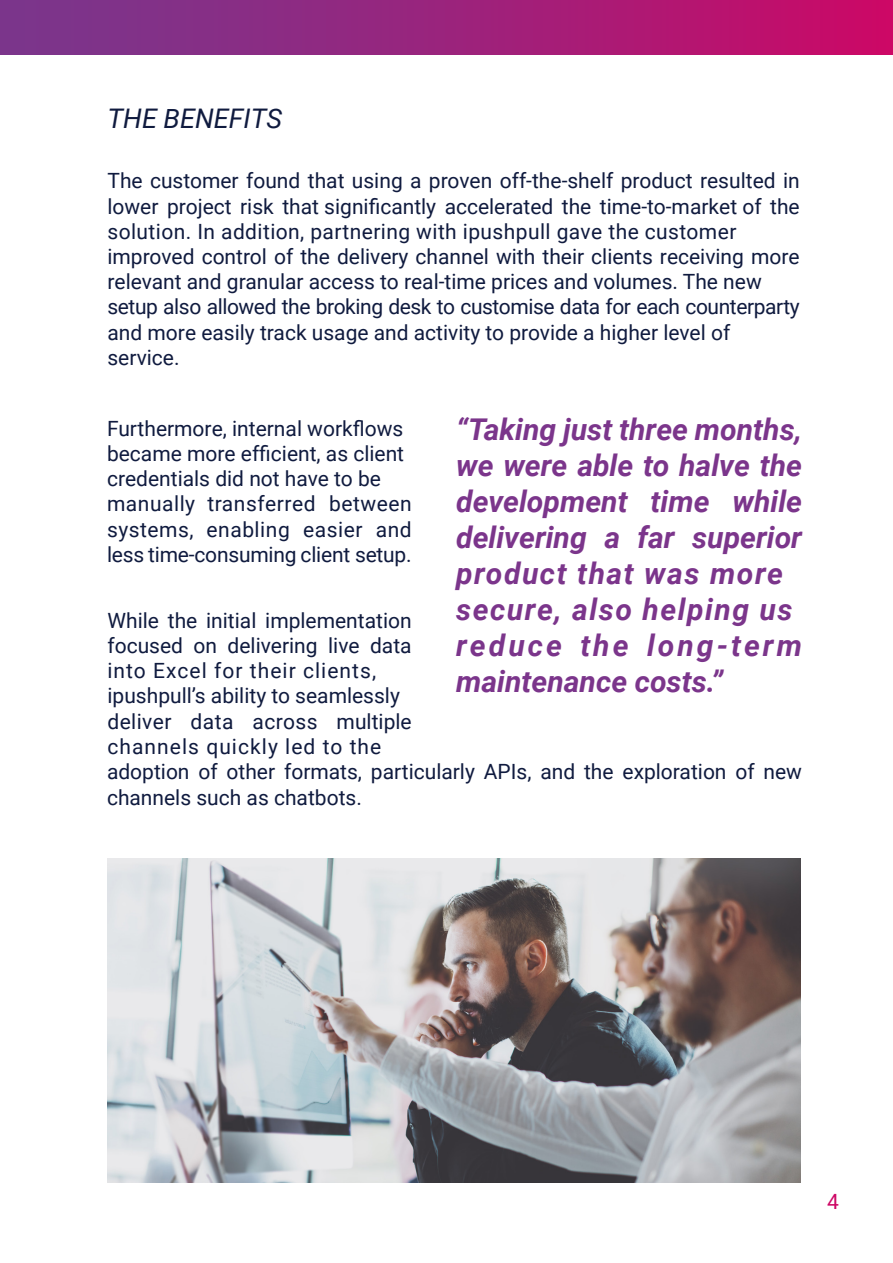
<style>
.page{position:relative;width:893px;height:1263px;background:#fff}
.page>*{position:absolute;margin:0;border:0;box-sizing:border-box;transform-origin:0 0}
.t1{font:italic 700 30px/36px "Roboto";color:#7b358b;text-align:justify}
.t2{font:italic 700 30px "Roboto";letter-spacing:.05em;color:#7b358b}
.t3{font:italic 27px "Roboto";color:#101b3f}
.t4{font:21px/25.2px "Roboto";color:#101b3f;text-align:justify}
.t5{font:21px/25.2px "Roboto";letter-spacing:-.02em;color:#101b3f}
.t6{font:21px/25.2px "Roboto";letter-spacing:.02em;color:#101b3f}
.t7{font:21px "Roboto";color:#ce0765}
</style>
<div class="page">
<div style="left:0;top:0;width:893px;height:54px;background:linear-gradient(to right,#73398f,#c80a68)"></div>
<img style="left:108px;top:858px;width:692px;height:324px">
<p class="t3" style="left:107px;top:99px;width:176px">THE BENEFITS</p>
<p class="t4" style="left:107px;top:168px;width:694px">The customer found that using a proven off-the-shelf product resulted in lower project risk that significantly accelerated the time-to-market of the solution. In addition, partnering with ipushpull gave the customer</p>
<p class="t4" style="left:107px;top:243px;width:694px">improved control of the delivery channel with their clients receiving more relevant and granular access to real-time prices and volumes. The new</p>
<p class="t5" style="left:107px;top:294px;width:694px">setup also allowed the broking desk to customise data for each counterparty and more easily track usage and activity to provide a higher level of</p>
<p class="t4" style="left:107px;top:344px;width:74px">service.</p>
<p class="t4" style="left:107px;top:415px;width:298px">Furthermore, internal workflows</p>
<p class="t4" style="left:107px;top:440px;width:299px">became more efficient, as client</p>
<p class="t4" style="left:107px;top:465px;width:275px">credentials did not have to be</p>
<p class="t4" style="left:107px;top:491px;width:306px">manually transferred between systems, enabling easier and less time-consuming client setup.</p>
<p class="t4" style="left:107px;top:607px;width:306px">While the initial implementation focused on delivering live data into Excel for their clients,</p>
<p class="t4" style="left:107px;top:683px;width:294px">ipushpull’s ability to seamlessly</p>
<p class="t6" style="left:107px;top:708px;width:306px">deliver data across multiple channels quickly led to the</p>
<p class="t1" style="left:456px;top:410px;width:347px">“Taking just three months,</p>
<p class="t1" style="left:456px;top:446px;width:347px">we were able to halve the development time while delivering a far superior product that was more</p>
<p class="t2" style="left:456px;top:589px;width:338px">secure, also helping us</p>
<p class="t1" style="left:456px;top:626px;width:347px">reduce the long-term maintenance costs.”</p>
<p class="t4" style="left:107px;top:758px;width:697px">adoption of other formats, particularly APIs, and the exploration of new channels such as chatbots.</p>
<p class="t7" style="left:827px;top:1186px;width:13px">4</p>
</div>
